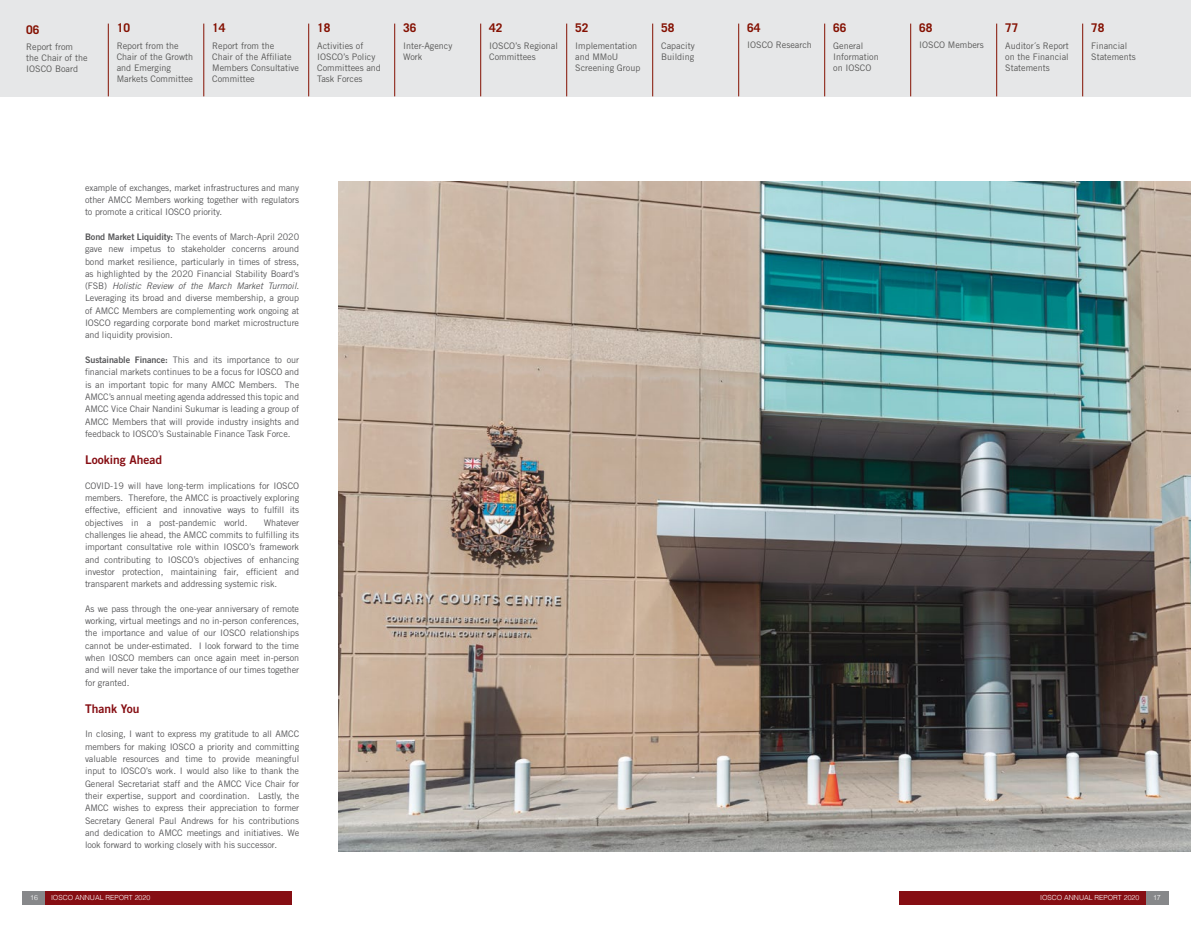
<style>
.page{position:relative;width:1191px;height:927px;background:#fff}
.page>*{position:absolute;margin:0;border:0;box-sizing:border-box;transform-origin:0 0}
.t1{font:700 12px "Trade Gothic LT Std";color:#841001}
.t2{font:12px "Trade Gothic LT Std Bd 2";color:#860e13}
.t3{font:9px/12.3px "Trade Gothic LT Std";letter-spacing:-.01em;color:#58585a;text-align:justify}
.t4{font:9px/11px "Trade Gothic LT Std";color:#575756}
.t5{font:300 7px "Helvetica";color:#fff}
.s1{font-family:"Trade Gothic LT Std Bd 2"}
.s2{font-style:italic}
</style>
<div class="page">
<div style="left:0;top:0;width:1191px;height:96px;background:#e6e7e8"></div>
<hr style="left:108px;top:24px;width:1px;height:72px;background:#841001">
<hr style="left:204px;top:24px;width:1px;height:72px;background:#841001">
<hr style="left:308px;top:24px;width:1px;height:72px;background:#841001">
<hr style="left:394px;top:24px;width:1px;height:72px;background:#841001">
<hr style="left:480px;top:24px;width:1px;height:72px;background:#841001">
<hr style="left:566px;top:24px;width:1px;height:72px;background:#841001">
<hr style="left:652px;top:24px;width:1px;height:72px;background:#841001">
<hr style="left:738px;top:24px;width:1px;height:72px;background:#841001">
<hr style="left:824px;top:24px;width:1px;height:72px;background:#841001">
<hr style="left:910px;top:24px;width:1px;height:72px;background:#841001">
<hr style="left:996px;top:24px;width:1px;height:72px;background:#841001">
<hr style="left:1082px;top:24px;width:1px;height:72px;background:#841001">
<div style="left:23px;top:891px;width:269px;height:13px;background:#87888a"></div>
<div style="left:899px;top:891px;width:269px;height:13px;background:#87888a"></div>
<div style="left:45px;top:891px;width:247px;height:13px;background:#860e13"></div>
<div style="left:899px;top:891px;width:246px;height:13px;background:#860e13"></div>
<img style="left:338px;top:181px;width:853px;height:670px">
<h1 class="t1" style="left:26px;top:22px;width:15px">06</h1>
<p class="t4" style="left:26px;top:42px;width:63px">Report from the Chair of the<br>IOSCO Board</p>
<h1 class="t1" style="left:117px;top:21px;width:15px">10</h1>
<p class="t4" style="left:117px;top:40px;width:78px">Report from the<br>Chair of the Growth and Emerging<br>Markets Committee</p>
<h1 class="t1" style="left:212px;top:21px;width:15px">14</h1>
<p class="t4" style="left:212px;top:40px;width:88px">Report from the<br>Chair of the Affiliate<br>Members Consultative<br>Committee</p>
<h1 class="t1" style="left:317px;top:21px;width:15px">18</h1>
<p class="t4" style="left:317px;top:40px;width:65px">Activities of<br>IOSCO’s Policy<br>Committees and<br>Task Forces</p>
<h1 class="t1" style="left:403px;top:21px;width:15px">36</h1>
<p class="t4" style="left:403px;top:40px;width:51px">Inter-Agency<br>Work</p>
<h1 class="t1" style="left:489px;top:21px;width:15px">42</h1>
<p class="t4" style="left:489px;top:40px;width:70px">IOSCO’s Regional<br>Committees</p>
<h1 class="t1" style="left:575px;top:21px;width:15px">52</h1>
<p class="t4" style="left:575px;top:40px;width:67px">Implementation and MMoU<br>Screening Group</p>
<h1 class="t1" style="left:661px;top:21px;width:15px">58</h1>
<p class="t4" style="left:661px;top:40px;width:35px">Capacity<br>Building</p>
<p class="t3" style="left:85px;top:181px;width:216px">example of exchanges, market infrastructures and many other AMCC Members working together with regulators to promote a critical IOSCO priority.</p>
<p class="t3" style="left:85px;top:230px;width:216px"><span class="s1">Bond Market Liquidity:</span> The events of March-April 2020 gave new impetus to stakeholder concerns around bond market resilience, particularly in times of stress, as highlighted by the 2020 Financial Stability Board’s (FSB) <span class="s2">Holistic Review of the March Market Turmoil</span>.<br>Leveraging its broad and diverse membership, a group of AMCC Members are complementing work ongoing at IOSCO regarding corporate bond market microstructure and liquidity provision.</p>
<p class="t3" style="left:85px;top:354px;width:216px"><span class="s1">Sustainable Finance:</span> This and its importance to our financial markets continues to be a focus for IOSCO and is an important topic for many AMCC Members. The AMCC’s annual meeting agenda addressed this topic and AMCC Vice Chair Nandini Sukumar is leading a group of AMCC Members that will provide industry insights and feedback to IOSCO’s Sustainable Finance Task Force.</p>
<h1 class="t2" style="left:85px;top:452px;width:79px">Looking Ahead</h1>
<p class="t3" style="left:85px;top:479px;width:216px">COVID-19 will have long-term implications for IOSCO members. Therefore, the AMCC is proactively exploring effective, efficient and innovative ways to fulfill its objectives in a post-pandemic world.</p>
<p class="t3" style="left:85px;top:516px;width:216px;text-indent:179px">Whatever challenges lie ahead, the AMCC commits to fulfilling its important consultative role within IOSCO’s framework and contributing to IOSCO’s objectives of enhancing investor protection, maintaining fair, efficient and transparent markets and addressing systemic risk.</p>
<p class="t3" style="left:85px;top:602px;width:216px">As we pass through the one-year anniversary of remote working, virtual meetings and no in-person conferences, the importance and value of our IOSCO relationships cannot be under-estimated. I look forward to the time when IOSCO members can once again meet in-person and will never take the importance of our times together for granted.</p>
<h1 class="t2" style="left:85px;top:701px;width:56px">Thank You</h1>
<p class="t3" style="left:85px;top:728px;width:216px">In closing, I want to express my gratitude to all AMCC members for making IOSCO a priority and committing valuable resources and time to provide meaningful input to IOSCO’s work. I would also like to thank the General Secretariat staff and the AMCC Vice Chair for their expertise, support and coordination. Lastly, the AMCC wishes to express their appreciation to former Secretary General Paul Andrews for his contributions and dedication to AMCC meetings and initiatives. We look forward to working closely with his successor.</p>
<h1 class="t1" style="left:747px;top:21px;width:15px">64</h1>
<p class="t4" style="left:747px;top:39px;width:66px">IOSCO Research</p>
<h1 class="t1" style="left:833px;top:21px;width:15px">66</h1>
<p class="t4" style="left:833px;top:40px;width:47px">General<br>Information on IOSCO</p>
<h1 class="t1" style="left:919px;top:21px;width:15px">68</h1>
<p class="t4" style="left:919px;top:39px;width:66px">IOSCO Members</p>
<h1 class="t1" style="left:1005px;top:21px;width:15px">77</h1>
<p class="t4" style="left:1005px;top:40px;width:65px;text-align:justify">Auditor´s Report on the Financial Statements</p>
<h1 class="t1" style="left:1091px;top:21px;width:15px">78</h1>
<p class="t4" style="left:1091px;top:40px;width:46px">Financial<br>Statements</p>
<p class="t5" style="left:30px;top:892px;width:9px">16</p>
<p class="t5" style="left:51px;top:892px;width:101px">IOSCO ANNUAL REPORT 2020</p>
<p class="t5" style="left:1040px;top:892px;width:101px">IOSCO ANNUAL REPORT 2020</p>
<p class="t5" style="left:1153px;top:892px;width:9px">17</p>
</div>
